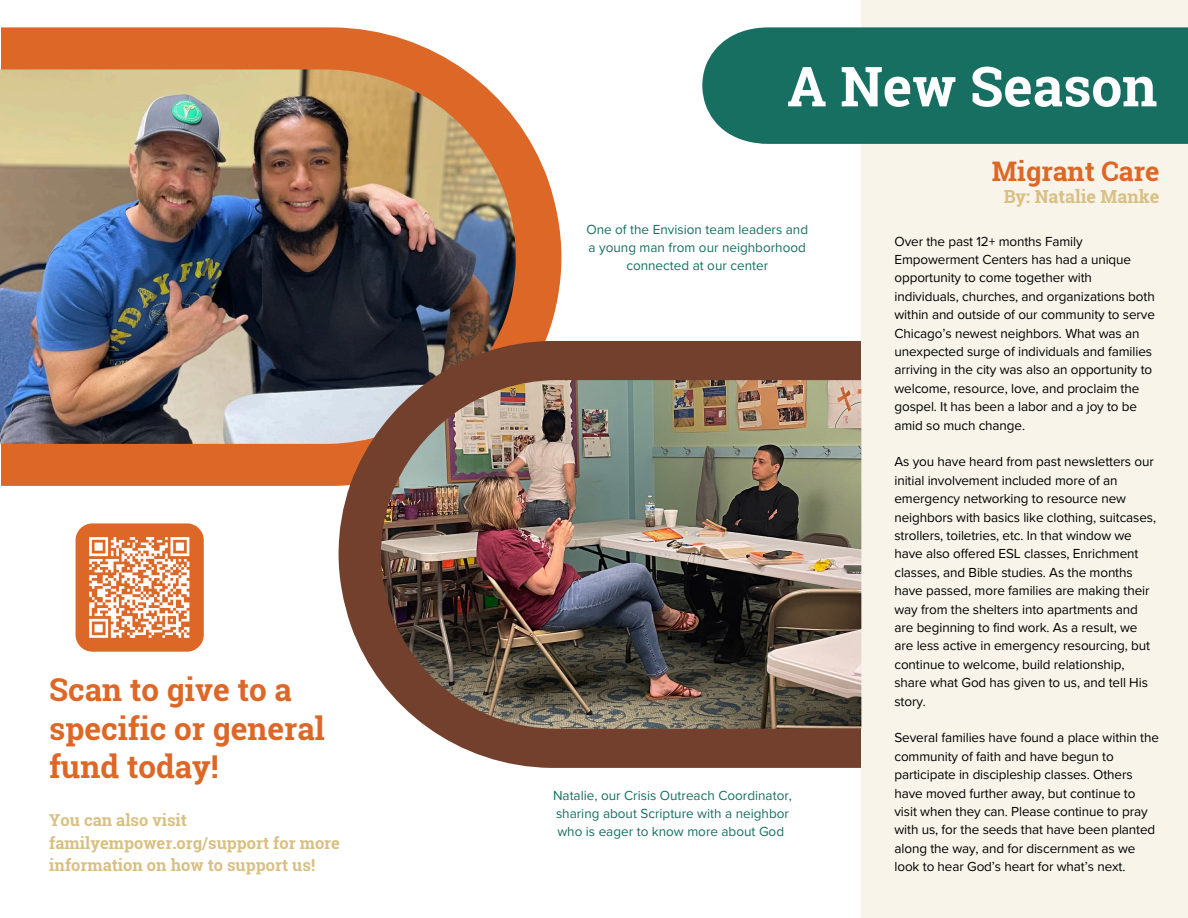
<style>
.page{position:relative;width:1188px;height:918px;background:#fff}
.page>*{position:absolute;margin:0;border:0;box-sizing:border-box;transform-origin:0 0}
.t1{font:700 55.2px "Roboto Slab";color:#fff}
.t2{font:700 31.5px/38.2px "Roboto Slab";color:#dd6726}
.t3{font:700 27px "Roboto Slab";color:#dd6726}
.t4{font:700 18px "Roboto Slab";color:#d8c083}
.t5{font:700 16.5px/22.5px "Roboto Slab";color:#d8c083}
.t6{font:13.5px/18.5px "Proxima Nova";letter-spacing:-.01em;color:#000}
.t7{font:13.5px/18px "Proxima Nova";color:#176f62;text-align:center}
</style>
<div class="page">
<div style="left:861px;top:0;width:327px;height:918px;background:#f8f4e9"></div>
<div style="left:76px;top:523px;width:128px;height:129px;background:#dd6726;border-radius:17px"></div>
<img style="left:89px;top:537px;width:101px;height:101px">
<div style="left:702px;top:27px;width:486px;height:117px;background:#176f62"></div>
<img style="left:1px;top:27px;width:560px;height:459px">
<img style="left:328px;top:69px;width:188px;height:375px">
<img style="left:339px;top:341px;width:522px;height:427px">
<img style="left:381px;top:380px;width:175px;height:349px">
<p class="t2" style="left:49px;top:670px;width:277px">Scan to give to a specific or general fund today!</p>
<p class="t5" style="left:49px;top:809px;width:292px">You can also visit familyempower.org/support for more information on how to support us!</p>
<p class="t1" style="left:787px;top:49px;width:372px">A New Season</p>
<p class="t3" style="left:992px;top:153px;width:169px">Migrant Care</p>
<p class="t7" style="left:586px;top:221px;width:223px">One of the Envision team leaders and a young man from our neighborhood connected at our center</p>
<h4 class="t7" style="left:553px;top:787px;width:240px;text-align:left">Natalie, our Crisis Outreach Coordinator, sharing about Scripture with a neighbor who is eager to know more about God</h4>
<h2 class="t4" style="left:1004px;top:184px;width:157px">By: Natalie Manke</h2>
<p class="t6" style="left:894px;top:232px;width:262px">Over the past 12+ months Family Empowerment Centers has had a unique opportunity to come together with individuals, churches, and organizations both within and outside of our community to serve Chicago’s newest neighbors. What was an unexpected surge of individuals and families arriving in the city was also an opportunity to welcome, resource, love, and proclaim the gospel. It has been a labor and a joy to be amid so much change.</p>
<p class="t6" style="left:894px;top:453px;width:263px">As you have heard from past newsletters our initial involvement included more of an emergency networking to resource new neighbors with basics like clothing, suitcases, strollers, toiletries, etc. In that window we have also offered ESL classes, Enrichment classes, and Bible studies. As the months have passed, more families are making their way from the shelters into apartments and are beginning to find work. As a result, we are less active in emergency resourcing, but continue to welcome, build relationship, share what God has given to us, and tell His story.</p>
<h1 class="t6" style="left:894px;top:729px;width:266px">Several families have found a place within the community of faith and have begun to participate in discipleship classes. Others have moved further away, but continue to visit when they can. Please continue to pray with us, for the seeds that have been planted along the way, and for discernment as we look to hear God’s heart for what’s next.</h1>
</div>
